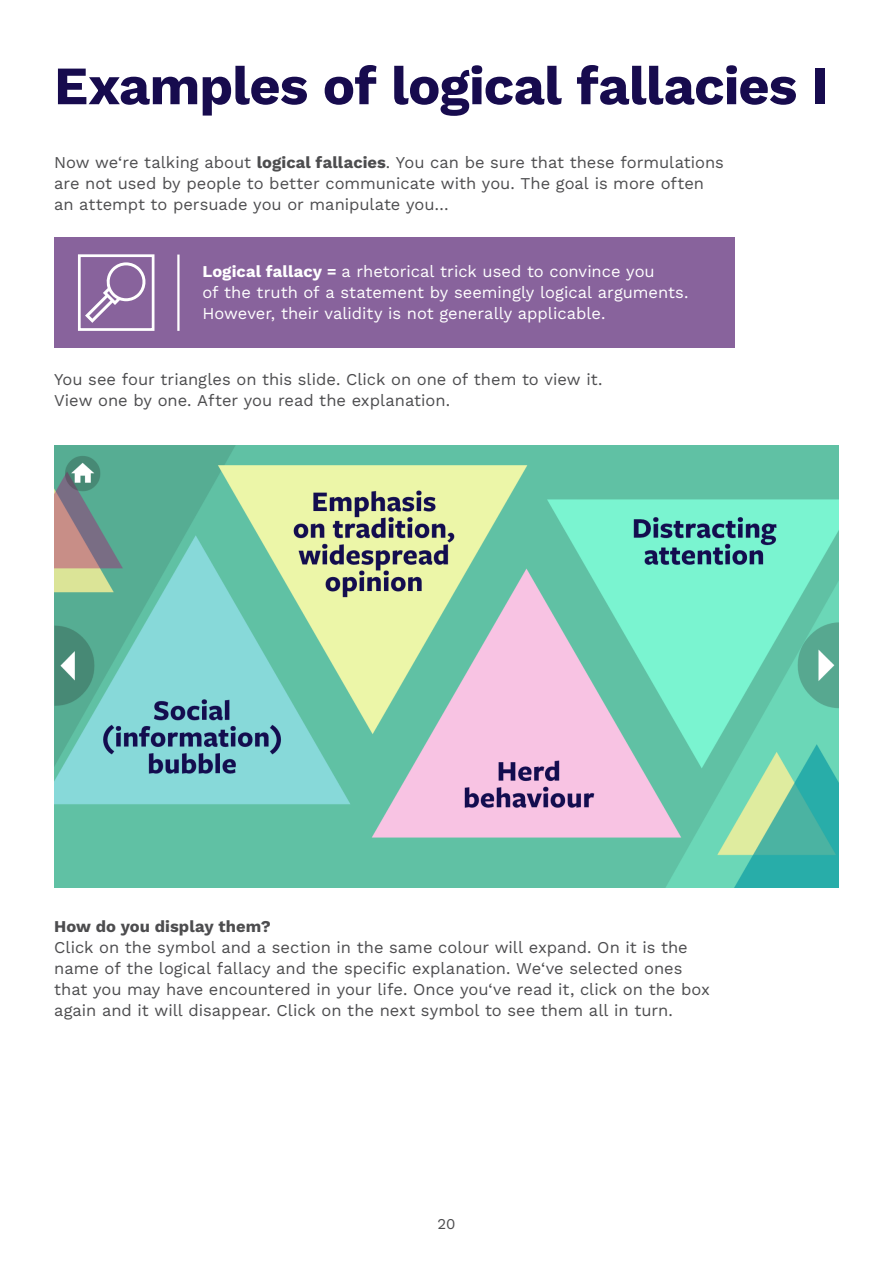
<style>
.page{position:relative;width:893px;height:1263px;background:#fff}
.page>*{position:absolute;margin:0;border:0;box-sizing:border-box;transform-origin:0 0}
.t1{font:700 54px "Work Sans";letter-spacing:-.015em;color:#170b4e}
.t2{font:16.5px/21px "Work Sans";color:#4d4d4f}
.t3{font:16.5px/21px "Work Sans";color:#fff}
.t4{font:700 16.5px "Work Sans";letter-spacing:.005em;color:#4d4d4f}
.t5{font:15px "Work Sans";color:#4d4d4f}
.s1{font-weight:700}
</style>
<div class="page">
<div style="left:54px;top:238px;width:680px;height:110px;background:#88639c"></div>
<div style="left:78px;top:254px;width:76px;height:77px;border:3px solid #fff"></div>
<hr style="left:177px;top:255px;width:3px;height:76px;background:#fff">
<svg style="left:85px;top:262px;width:61px;height:61px"></svg>
<img style="left:54px;top:446px;width:785px;height:441px">
<h1 class="t1" style="left:54px;top:45px;width:776px">Examples of logical fallacies I</h1>
<p class="t2" style="left:54px;top:151px;width:671px">Now we‘re talking about <span class="s1">logical fallacies</span>. You can be sure that these formulations are not used by people to better communicate with you. The goal is more often an attempt to persuade you or manipulate you…</p>
<p class="t3" style="left:202px;top:260px;width:488px"><span class="s1">Logical fallacy =</span> a rhetorical trick used to convince you<br>of the truth of a statement by seemingly logical arguments.<br>However, their validity is not generally applicable.</p>
<p class="t2" style="left:54px;top:368px;width:550px">You see four triangles on this slide. Click on one of them to view it.<br>View one by one. After you read the explanation.</p>
<p class="t4" style="left:54px;top:914px;width:218px">How do you display them?</p>
<p class="t2" style="left:54px;top:936px;width:657px">Click on the symbol and a section in the same colour will expand. On it is the name of the logical fallacy and the specific explanation. We‘ve selected ones that you may have encountered in your life. Once you‘ve read it, click on the box again and it will disappear. Click on the next symbol to see them all in turn.</p>
<p class="t5" style="left:437px;top:1212px;width:20px">20</p>
</div>
